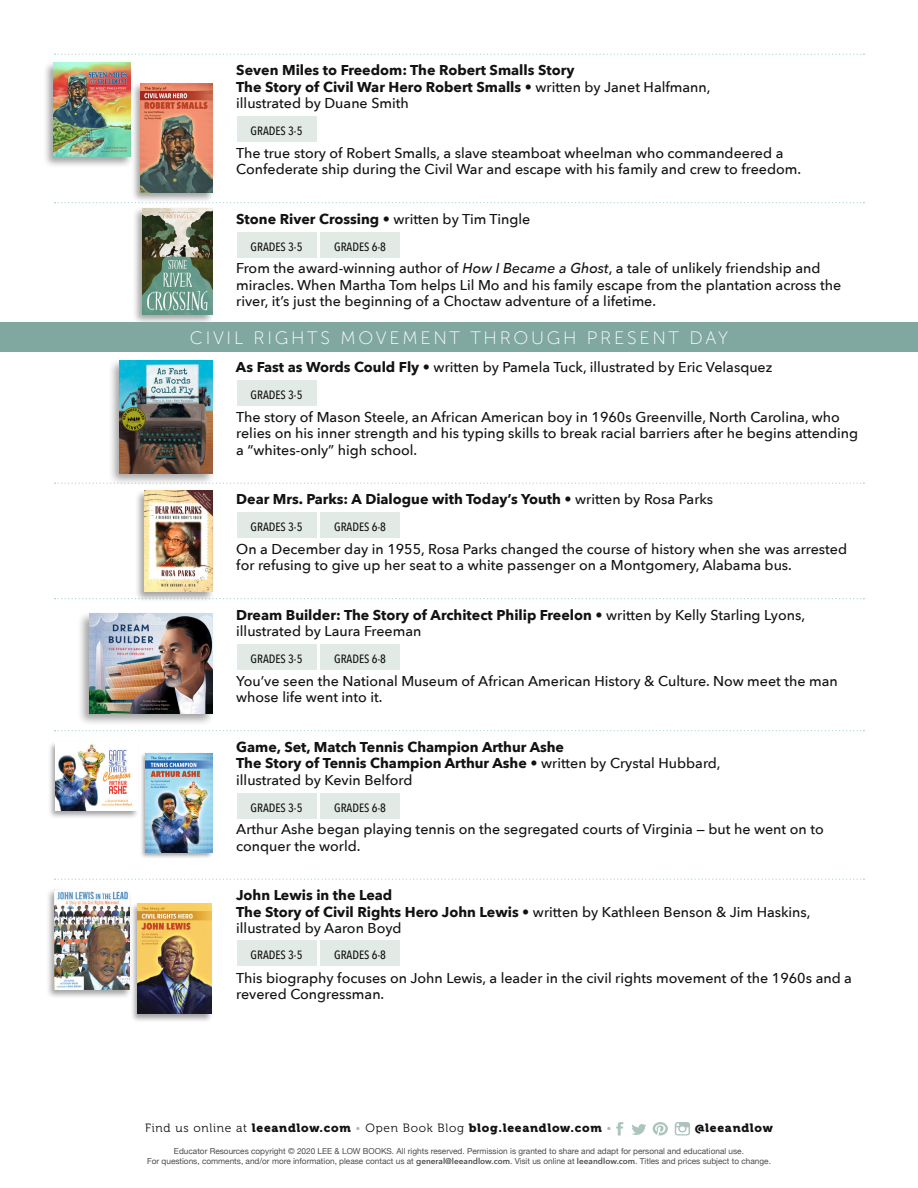
<style>
.page{position:relative;width:918px;height:1188px;background:#fff}
.page>*{position:absolute;margin:0;border:0;box-sizing:border-box;transform-origin:0 0}
.t1{font:18px "Museo Sans 100";letter-spacing:.15em;color:#fff}
.t2{font:500 14.25px/16.5px "Avenir Next";color:#121212}
.t3{font:700 14.25px/16.5px "Avenir Next";color:#121212}
.t4{font:500 12px "Avenir Next Condensed";color:#121212}
.t5{font:12px "Museo 900";letter-spacing:.06em;color:#121212}
.t6{font:8.25px/9.9px "Helvetica Neue";color:#4a4c4b;text-align:center}
.s1{font-weight:500}
.s2{font-weight:700}
.s3{font-style:italic}
.s4{font-family:"Museo 300"}
.s5{font-family:"Museo 100";color:#b3b5b4}
.s6{font-family:"Avenir Next";font-weight:600}
</style>
<div class="page">
<svg style="left:55px;top:54px;width:809px;height:1px"></svg>
<svg style="left:55px;top:202px;width:809px;height:1px"></svg>
<svg style="left:55px;top:483px;width:809px;height:1px"></svg>
<svg style="left:55px;top:598px;width:809px;height:1px"></svg>
<svg style="left:55px;top:730px;width:809px;height:1px"></svg>
<svg style="left:55px;top:879px;width:809px;height:1px"></svg>
<div style="left:43px;top:61px;width:91px;height:107px;background:#121212;opacity:.39"></div>
<img style="left:53px;top:63px;width:78px;height:94px">
<div style="left:132px;top:206px;width:83px;height:119px;background:#121212;opacity:.39"></div>
<img style="left:142px;top:208px;width:70px;height:106px">
<div style="left:108px;top:358px;width:107px;height:128px;background:#121212;opacity:.39"></div>
<img style="left:120px;top:361px;width:92px;height:112px">
<div style="left:134px;top:489px;width:80px;height:113px;background:#121212;opacity:.39"></div>
<img style="left:145px;top:491px;width:67px;height:101px">
<div style="left:77px;top:611px;width:138px;height:115px;background:#121212;opacity:.39"></div>
<img style="left:89px;top:613px;width:123px;height:100px">
<div style="left:48px;top:741px;width:92px;height:78px;background:#121212;opacity:.39"></div>
<img style="left:55px;top:743px;width:83px;height:67px">
<div style="left:46px;top:888px;width:86px;height:111px;background:#121212;opacity:.39"></div>
<img style="left:55px;top:889px;width:75px;height:100px">
<div style="left:131px;top:81px;width:84px;height:122px;background:#121212;opacity:.39"></div>
<img style="left:140px;top:83px;width:73px;height:110px">
<div style="left:140px;top:752px;width:74px;height:107px;background:#121212;opacity:.39"></div>
<img style="left:146px;top:753px;width:66px;height:99px">
<div style="left:130px;top:903px;width:83px;height:120px;background:#121212;opacity:.39"></div>
<img style="left:138px;top:904px;width:73px;height:110px">
<div style="left:237px;top:116px;width:79px;height:26px;background:#e1eae5"></div>
<div style="left:237px;top:232px;width:79px;height:25px;background:#e1eae5"></div>
<div style="left:320px;top:232px;width:80px;height:25px;background:#e1eae5"></div>
<div style="left:237px;top:380px;width:79px;height:26px;background:#e1eae5"></div>
<div style="left:237px;top:512px;width:79px;height:26px;background:#e1eae5"></div>
<div style="left:320px;top:512px;width:80px;height:26px;background:#e1eae5"></div>
<div style="left:237px;top:645px;width:79px;height:25px;background:#e1eae5"></div>
<div style="left:320px;top:645px;width:80px;height:25px;background:#e1eae5"></div>
<div style="left:237px;top:793px;width:79px;height:26px;background:#e1eae5"></div>
<div style="left:320px;top:793px;width:80px;height:26px;background:#e1eae5"></div>
<div style="left:237px;top:941px;width:79px;height:25px;background:#e1eae5"></div>
<div style="left:320px;top:941px;width:80px;height:25px;background:#e1eae5"></div>
<div style="left:0;top:323px;width:918px;height:29px;background:#80a8a1"></div>
<svg style="left:675px;top:1122px;width:15px;height:13px"></svg>
<svg style="left:616px;top:1122px;width:8px;height:13px"></svg>
<svg style="left:632px;top:1124px;width:14px;height:11px"></svg>
<svg style="left:653px;top:1122px;width:15px;height:13px"></svg>
<p class="t3" style="left:236px;top:62px;width:476px">Seven Miles to Freedom: The Robert Smalls Story<br>The Story of Civil War Hero Robert Smalls <span class="s1">• written by Janet Halfmann, illustrated by Duane Smith</span></p>
<p class="t2" style="left:236px;top:144px;width:566px">The true story of Robert Smalls, a slave steamboat wheelman who commandeered a<br>Confederate ship during the Civil War and escape with his family and crew to freedom.</p>
<p class="t2" style="left:236px;top:210px;width:296px"><span class="s2">Stone River Crossing</span> • written by Tim Tingle</p>
<p class="t2" style="left:236px;top:259px;width:607px">From the award-winning author of <span class="s3">How I Became a Ghost</span>, a tale of unlikely friendship and miracles. When Martha Tom helps Lil Mo and his family escape from the plantation across the river, it’s just the beginning of a Choctaw adventure of a lifetime.</p>
<p class="t4" style="left:251px;top:124px;width:53px">GRADES 3-5</p>
<p class="t4" style="left:251px;top:239px;width:53px">GRADES 3-5</p>
<p class="t4" style="left:334px;top:239px;width:53px">GRADES 6-8</p>
<p class="t1" style="left:190px;top:328px;width:540px">CIVIL RIGHTS MOVEMENT THROUGH PRESENT DAY</p>
<p class="t2" style="left:236px;top:358px;width:538px"><span class="s2">As Fast as Words Could Fly</span> • written by Pamela Tuck, illustrated by Eric Velasquez</p>
<p class="t2" style="left:236px;top:408px;width:624px">The story of Mason Steele, an African American boy in 1960s Greenville, North Carolina, who relies on his inner strength and his typing skills to break racial barriers after he begins attending a “whites-only” high school.</p>
<p class="t3" style="left:236px;top:491px;width:479px">Dear Mrs. Parks: A Dialogue with Today’s Youth <span class="s1">• written by Rosa Parks</span></p>
<p class="t2" style="left:236px;top:540px;width:612px">On a December day in 1955, Rosa Parks changed the course of history when she was arrested for refusing to give up her seat to a white passenger on a Montgomery, Alabama bus.</p>
<p class="t2" style="left:236px;top:606px;width:570px"><span class="s2">Dream Builder: The Story of Architect Philip Freelon</span> • written by Kelly Starling Lyons, illustrated by Laura Freeman</p>
<p class="t2" style="left:236px;top:672px;width:603px">You’ve seen the National Museum of African American History &amp; Culture. Now meet the man whose life went into it.</p>
<p class="t3" style="left:236px;top:738px;width:486px">Game, Set, Match Tennis Champion Arthur Ashe<br>The Story of Tennis Champion Arthur Ashe <span class="s1">• written by Crystal Hubbard, illustrated by Kevin Belford</span></p>
<p class="t2" style="left:236px;top:820px;width:589px">Arthur Ashe began playing tennis on the segregated courts of Virginia — but he went on to conquer the world.</p>
<p class="t2" style="left:236px;top:886px;width:576px"><span class="s2">John Lewis in the Lead<br>The Story of Civil Rights Hero John Lewis</span> • written by Kathleen Benson &amp; Jim Haskins, illustrated by Aaron Boyd</p>
<p class="t2" style="left:236px;top:969px;width:617px">This biography focuses on John Lewis, a leader in the civil rights movement of the 1960s and a revered Congressman.</p>
<p class="t4" style="left:251px;top:388px;width:53px">GRADES 3-5</p>
<p class="t4" style="left:251px;top:520px;width:53px">GRADES 3-5</p>
<p class="t4" style="left:334px;top:520px;width:53px">GRADES 6-8</p>
<p class="t4" style="left:251px;top:652px;width:53px">GRADES 3-5</p>
<p class="t4" style="left:334px;top:652px;width:53px">GRADES 6-8</p>
<p class="t4" style="left:251px;top:801px;width:53px">GRADES 3-5</p>
<p class="t4" style="left:334px;top:801px;width:53px">GRADES 6-8</p>
<p class="t4" style="left:251px;top:948px;width:53px">GRADES 3-5</p>
<p class="t4" style="left:334px;top:948px;width:53px">GRADES 6-8</p>
<p class="t5" style="left:145px;top:1121px;width:468px"><span class="s4">Find us online at</span> leeandlow.com <span class="s5">•</span> <span class="s4">Open Book Blog</span> blog.leeandlow.com <span class="s5">•</span></p>
<p class="t5" style="left:695px;top:1121px;width:80px">@leeandlow</p>
<p class="t6" style="left:147px;top:1147px;width:625px">Educator Resources copyright © 2020 LEE &amp; LOW BOOKS. All rights reserved. Permission is granted to share and adapt for personal and educational use.<br>For questions, comments, and/or more information, please contact us at <span class="s6">general@leeandlow.com</span>. Visit us online at <span class="s6">leeandlow.com</span>. Titles and prices subject to change.</p>
</div>
